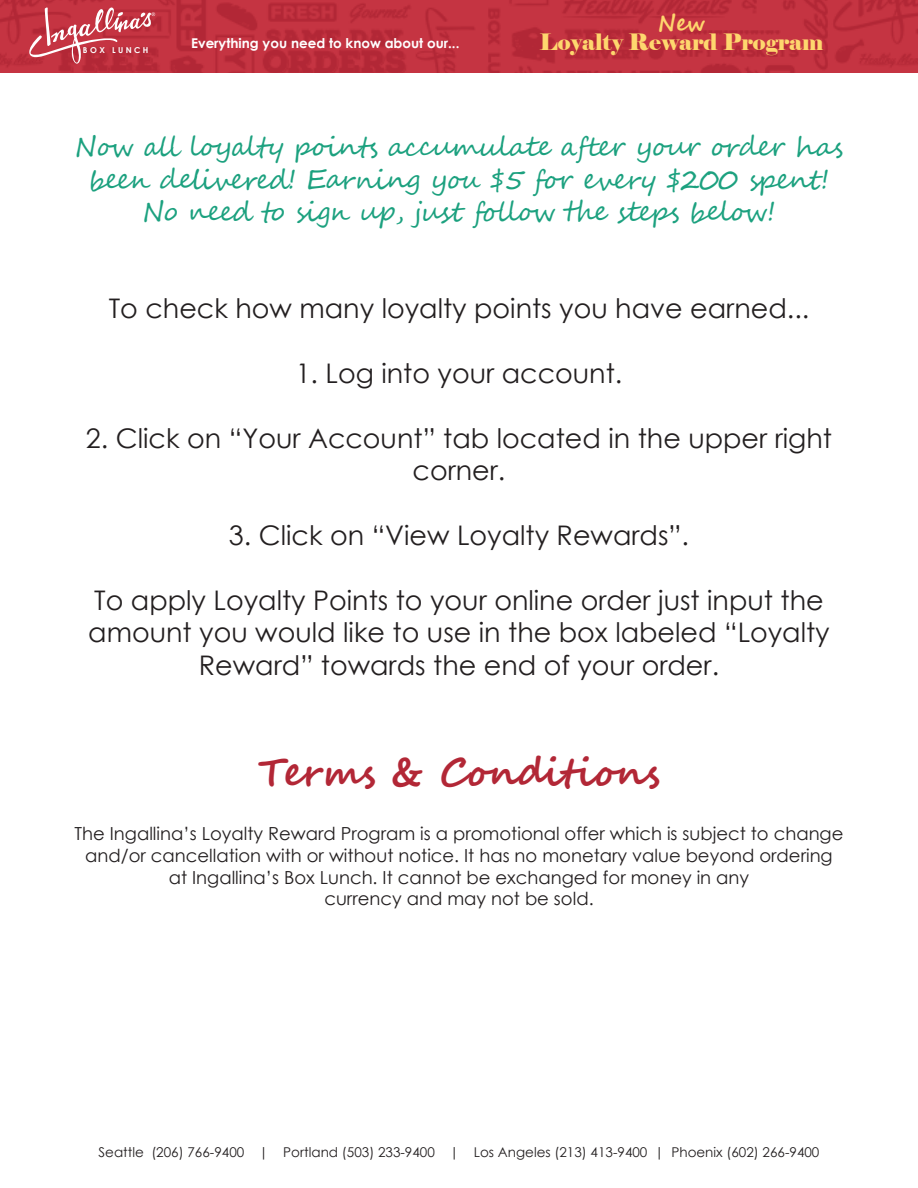
<style>
.page{position:relative;width:918px;height:1188px;background:#fff}
.page>*{position:absolute;margin:0;border:0;box-sizing:border-box;transform-origin:0 0}
.t1{font:700 39px "Segoe Script";letter-spacing:-.025em;color:#b22736}
.t2{font:27px/32.4px "Century Gothic";color:#231f20;text-align:center}
.t3{font:27px/32.4px "Segoe Script";letter-spacing:-.025em;color:#1ca17f;text-align:center}
.t4{font:22.5px "Elephant";color:#fed76e}
.t5{font:700 22.5px "Segoe Script";color:#fed76e}
.t6{font:18px/21.6px "Century Gothic";color:#231f20;text-align:center}
.t7{font:13.5px "Century Gothic";color:#231f20}
.t8{font:700 13.5px "Century Gothic";color:#fff}
.t9{font:700 8.1px "Century Gothic";letter-spacing:.3em;color:#fff}
</style>
<div class="page">
<img style="left:0;top:0;width:918px;height:72px">
<svg style="left:25px;top:5px;width:130px;height:60px;background:#c84c58"></svg>
<p class="t9" style="left:83px;top:44px;width:67px">BOX LUNCH</p>
<p class="t8" style="left:191px;top:33px;width:270px">Everything you need to know about our...</p>
<p class="t5" style="left:657px;top:4px;width:49px">New</p>
<p class="t4" style="left:540px;top:28px;width:285px">Loyalty Reward Program</p>
<p class="t3" style="left:75px;top:131px;width:770px">Now all loyalty points accumulate after your order has been delivered! Earning you $5 for every $200 spent!<br>No need to sign up, just follow the steps below!</p>
<p class="t2" style="left:109px;top:292px;width:702px">To check how many loyalty points you have earned...</p>
<p class="t2" style="left:296px;top:357px;width:328px">1. Log into your account.</p>
<p class="t2" style="left:86px;top:422px;width:748px">2. Click on “Your Account” tab located in the upper right corner.</p>
<p class="t2" style="left:229px;top:519px;width:462px">3. Click on “View Loyalty Rewards”.</p>
<p class="t2" style="left:88px;top:584px;width:743px">To apply Loyalty Points to your online order just input the amount you would like to use in the box labeled “Loyalty<br>Reward” towards the end of your order.</p>
<p class="t1" style="left:258px;top:741px;width:403px">Terms &amp; Conditions</p>
<p class="t6" style="left:75px;top:823px;width:770px">The Ingallina’s Loyalty Reward Program is a promotional offer which is subject to change and/or cancellation with or without notice. It has no monetary value beyond ordering</p>
<p class="t6" style="left:169px;top:866px;width:582px">at Ingallina’s Box Lunch. It cannot be exchanged for money in any</p>
<p class="t6" style="left:324px;top:888px;width:271px">currency and may not be sold.</p>
<p class="t7" style="left:99px;top:1143px;width:722px">Seattle (206) 766-9400 | Portland (503) 233-9400 | Los Angeles (213) 413-9400 | Phoenix (602) 266-9400</p>
</div>
